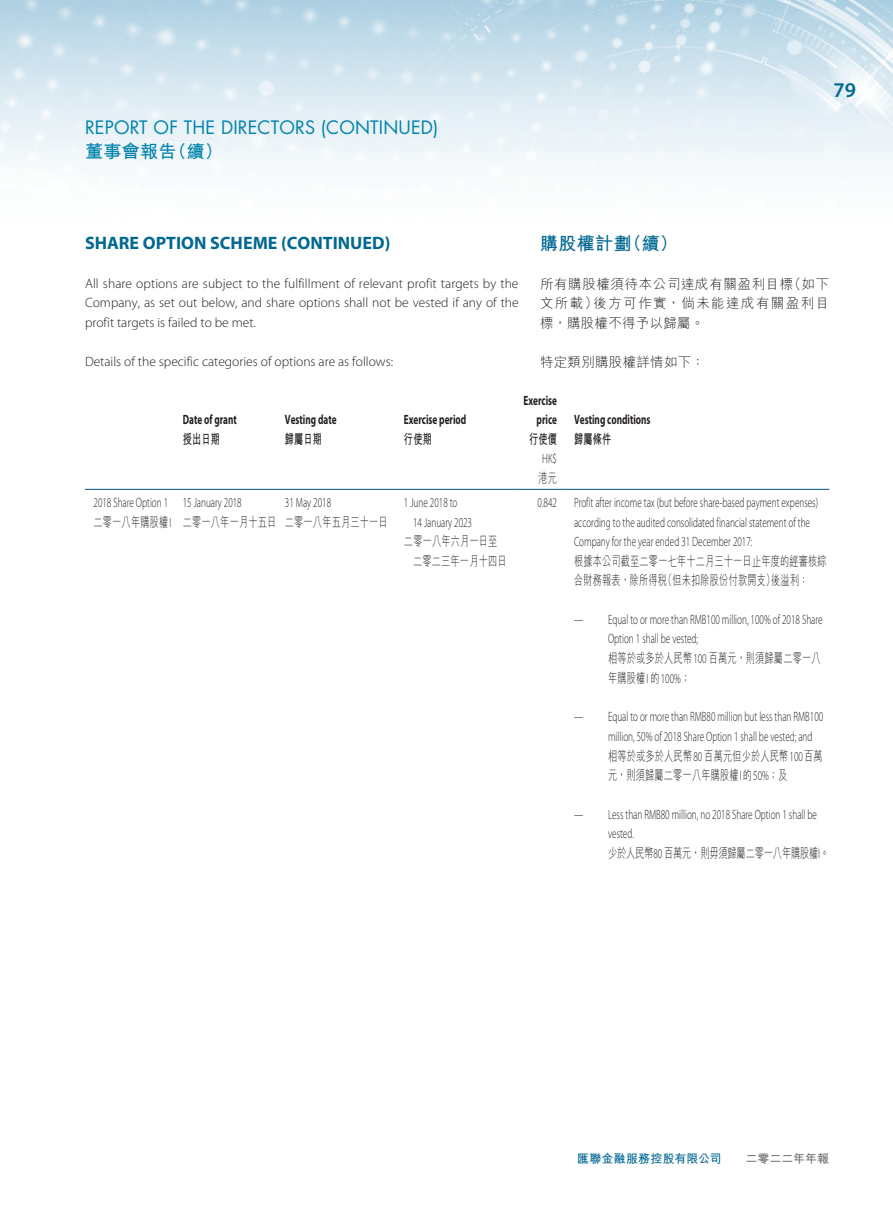
<style>
.page{position:relative;width:893px;height:1212px;background:#fff}
.page>*{position:absolute;margin:0;border:0;box-sizing:border-box;transform-origin:0 0}
.t1{font:600 21px "Myriad Pro";color:#006893}
.t2{font:18px "Futura Std";letter-spacing:.01em;color:#0183ab}
._01_H1_E{font:700 18px "Myriad Pro";color:#006893}
.t3{font:700 18px "M Hei HK";letter-spacing:.02em;color:#0183ab}
._001_H1_C{font:700 18px "M Hei HK";letter-spacing:.02em;color:#006893}
._50_Table_txt{font:300 13.5px/19.5px "Myriad Pro";color:#231f20;scale:.68 1}
._00_txt_E{font:300 13.5px/19.5px "Myriad Pro";color:#231f20;text-align:justify}
._50_Table_txt-2{font:300 13.5px/19.5px "M Hei HK";letter-spacing:.02em;color:#231f20;scale:.68 1}
._50_Table_txt-3{font:700 13.5px "Myriad Pro";color:#231f20;scale:.68 1}
._000_txt_C{font:300 13.5px/19.5px "M Hei HK";letter-spacing:.045em;color:#231f20;text-align:justify}
._50_Table_txt-4{font:300 13.5px "M Hei HK";letter-spacing:-.01em;color:#231f20;scale:.68 1}
._50_Table_txt-5{font:700 13.5px "M Hei HK";letter-spacing:.02em;color:#231f20;scale:.68 1}
._000_txt_C-2{font:300 13.5px "M Hei HK";letter-spacing:.02em;color:#231f20}
.t4{font:700 12px "M Hei HK";color:#006893}
.t5{font:700 12px "M Hei HK";letter-spacing:-.005em;color:#6c6d70}
.s1{font-family:"Myriad Pro"}
</style>
<div class="page">
<img style="left:0;top:0;width:893px;height:490px">
<hr style="left:85px;top:489px;width:98px;height:1px;background:#005377">
<hr style="left:183px;top:489px;width:102px;height:1px;background:#005377">
<hr style="left:285px;top:489px;width:119px;height:1px;background:#005377">
<hr style="left:404px;top:489px;width:110px;height:1px;background:#005377">
<hr style="left:514px;top:489px;width:51px;height:1px;background:#005377">
<hr style="left:565px;top:489px;width:264px;height:1px;background:#005377">
<h2 class="t2" style="left:85px;top:116px;width:355px">REPORT OF THE DIRECTORS (CONTINUED)</h2>
<h2 class="t3" style="left:85px;top:138px;width:139px">董事會報告（續）</h2>
<h1 class="t1" style="left:833px;top:76px;width:24px">79</h1>
<p class="_01_H1_E" style="left:85px;top:231px;width:307px">SHARE OPTION SCHEME (CONTINUED)</p>
<p class="_00_txt_E" style="left:85px;top:274px;width:435px">All share options are subject to the fulfillment of relevant profit targets by the Company, as set out below, and share options shall not be vested if any of the profit targets is failed to be met.</p>
<p class="_00_txt_E" style="left:85px;top:352px;width:310px">Details of the specific categories of options are as follows:</p>
<p class="_001_H1_C" style="left:540px;top:230px;width:139px">購股權計劃（續）</p>
<p class="_000_txt_C" style="left:540px;top:274px;width:291px">所有購股權須待本公司達成有關盈利目標（如下文所載）後方可作實，倘未能達成有關盈利目標，購股權不得予以歸屬。</p>
<p class="_000_txt_C-2" style="left:540px;top:355px;width:166px">特定類別購股權詳情如下：</p>
<p class="_50_Table_txt-3" style="left:183px;top:411px;width:81px">Date of grant</p>
<p class="_50_Table_txt-3" style="left:285px;top:411px;width:78px">Vesting date</p>
<p class="_50_Table_txt-3" style="left:404px;top:411px;width:93px">Exercise period</p>
<p class="_50_Table_txt-3" style="left:524px;top:392px;width:51px">Exercise</p>
<p class="_50_Table_txt-3" style="left:537px;top:411px;width:32px">price</p>
<p class="_50_Table_txt-3" style="left:574px;top:411px;width:114px">Vesting conditions</p>
<p class="_50_Table_txt" style="left:94px;top:493px;width:111px">2018 Share Option 1</p>
<p class="_50_Table_txt-2" style="left:94px;top:512px;width:116px">二零一八年購股權<span class="s1">I</span></p>
<p class="_50_Table_txt-5" style="left:183px;top:430px;width:56px">授出日期</p>
<p class="_50_Table_txt-5" style="left:285px;top:430px;width:56px">歸屬日期</p>
<p class="_50_Table_txt-5" style="left:404px;top:430px;width:43px">行使期</p>
<p class="_50_Table_txt-5" style="left:529px;top:430px;width:43px">行使價</p>
<p class="_50_Table_txt-5" style="left:574px;top:430px;width:56px">歸屬條件</p>
<p class="_50_Table_txt" style="left:542px;top:449px;width:23px">HK$</p>
<p class="_50_Table_txt-2" style="left:538px;top:468px;width:29px">港元</p>
<p class="_50_Table_txt" style="left:183px;top:493px;width:88px">15 January 2018</p>
<p class="_50_Table_txt-2" style="left:183px;top:512px;width:139px">二零一八年一月十五日</p>
<p class="_50_Table_txt" style="left:285px;top:493px;width:70px">31 May 2018</p>
<p class="_50_Table_txt-2" style="left:285px;top:512px;width:153px">二零一八年五月三十一日</p>
<p class="_50_Table_txt" style="left:404px;top:493px;width:80px">1 June 2018 to</p>
<p class="_50_Table_txt" style="left:413px;top:512px;width:88px">14 January 2023</p>
<p class="_50_Table_txt-2" style="left:404px;top:531px;width:139px">二零一八年六月一日至</p>
<p class="_50_Table_txt-2" style="left:413px;top:551px;width:139px">二零二三年一月十四日</p>
<p class="_50_Table_txt" style="left:537px;top:493px;width:30px">0.842</p>
<p class="_50_Table_txt" style="left:574px;top:493px;width:360px">Profit after income tax (but before share-based payment expenses) according to the audited consolidated financial statement of the<br>Company for the year ended 31 December 2017:</p>
<p class="_50_Table_txt-2" style="left:574px;top:551px;width:373px">根據本公司截至二零一七年十二月三十一日止年度的經審核綜合財務報表，除所得稅（但未扣除股份付款開支）後溢利：</p>
<p class="_50_Table_txt" style="left:608px;top:609px;width:317px;text-indent:-34px">— Equal to or more than RMB100 million, 100% of 2018 Share<br>Option 1 shall be vested;</p>
<p class="_50_Table_txt-2" style="left:608px;top:648px;width:314px">相等於或多於人民幣<span class="s1">100</span> 百萬元，則須歸屬二零一八年購股權<span class="s1">I</span> 的<span class="s1">100%</span>；</p>
<p class="_50_Table_txt" style="left:608px;top:707px;width:318px;text-indent:-34px">— Equal to or more than RMB80 million but less than RMB100 million, 50% of 2018 Share Option 1 shall be vested; and</p>
<p class="_50_Table_txt-2" style="left:608px;top:746px;width:317px">相等於或多於人民幣<span class="s1">80</span> 百萬元但少於人民幣<span class="s1">100</span>百萬元，則須歸屬二零一八年購股權<span class="s1">I</span>的<span class="s1">50%</span>；及</p>
<p class="_50_Table_txt" style="left:608px;top:804px;width:309px;text-indent:-34px">— Less than RMB80 million, no 2018 Share Option 1 shall be vested.</p>
<p class="_50_Table_txt-4" style="left:608px;top:846px;width:327px">少於人民幣<span class="s1">80</span> 百萬元，則毋須歸屬二零一八年購股權<span class="s1">I</span>。</p>
<p class="t4" style="left:577px;top:1150px;width:146px">匯聯金融服務控股有限公司</p>
<p class="t5" style="left:745px;top:1150px;width:85px">二零二二年年報</p>
</div>
